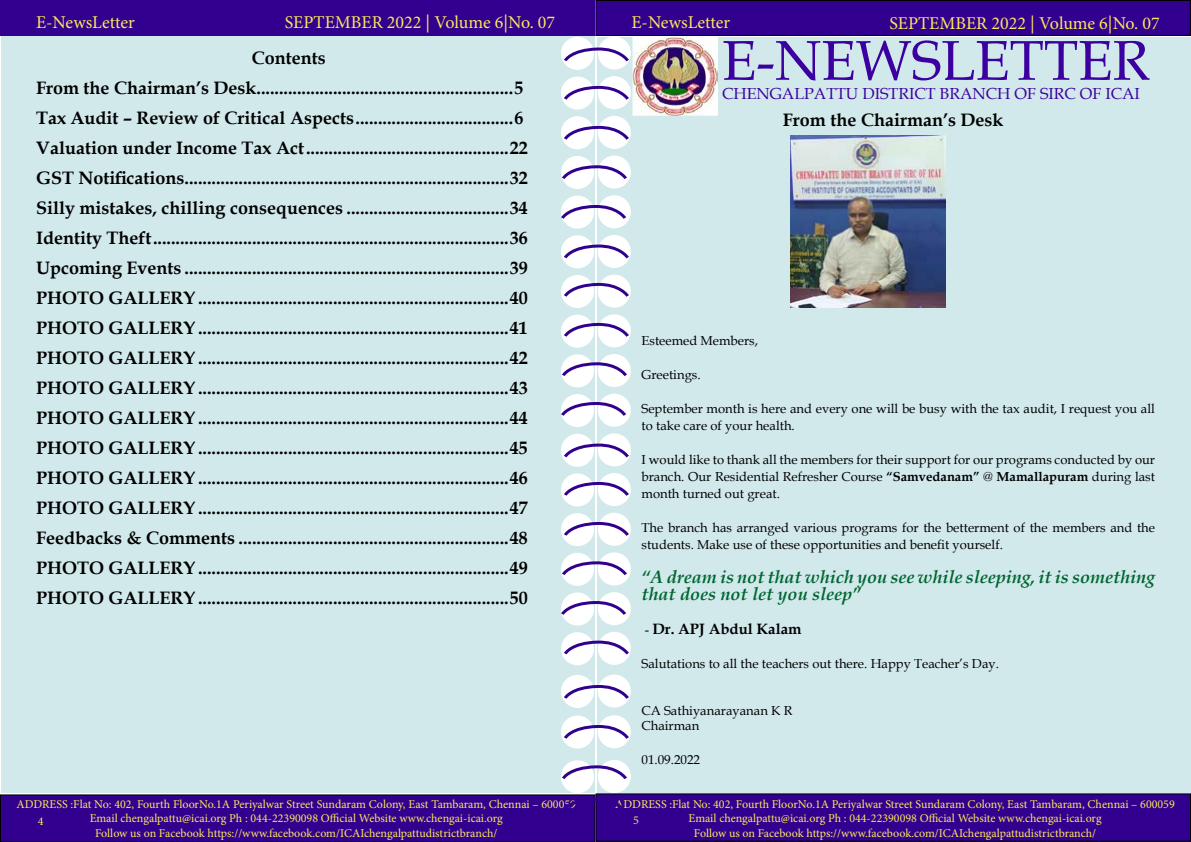
<style>
.page{position:relative;width:1191px;height:842px;background:#fff}
.page>*{position:absolute;margin:0;border:0;box-sizing:border-box;transform-origin:0 0}
.t1{font:56px "Book Antiqua";color:#3c00a1}
.t2{font:700 18px/30px "Book Antiqua";color:#000}
.t3{font:18px "Minion Pro";color:#fce85d}
.t4{font:italic 700 18px/17px "Book Antiqua";color:#006631}
.t5{font:16px "Book Antiqua";color:#3c00a1}
.t6{font:700 15px "Book Antiqua";color:#000}
.t7{font:13px/17px "Book Antiqua";color:#000}
.t8{font:12px/14.4px "Minion Pro";color:#fce85d;text-align:center}
.s1{font-weight:700}
.s2{font-weight:400;font-size:13px}
</style>
<div class="page">
<div style="left:1px;top:36px;width:593px;height:757px;background:#d2e9ec"></div>
<div style="left:597px;top:37px;width:593px;height:757px;background:#d2e9ec"></div>
<div style="left:0;top:0;width:595px;height:36px;background:#32008f"></div>
<div style="left:596px;top:0;width:594px;height:36px;background:#32008f"></div>
<div style="left:595px;top:0;width:595px;height:36px;border:1px solid #000"></div>
<div style="left:596px;top:794px;width:594px;height:47px;background:#32008f"></div>
<div style="left:595px;top:793px;width:596px;height:49px;border:1px solid #000"></div>
<div style="left:598px;top:36px;width:33px;height:34px;background:#fff;border-radius:50%"></div>
<div style="left:561px;top:37px;width:33px;height:33px;background:#fff;border-radius:50%"></div>
<div style="left:598px;top:76px;width:33px;height:33px;background:#fff;border-radius:50%"></div>
<div style="left:561px;top:77px;width:33px;height:33px;background:#fff;border-radius:50%"></div>
<div style="left:598px;top:116px;width:33px;height:33px;background:#fff;border-radius:50%"></div>
<div style="left:561px;top:116px;width:33px;height:33px;background:#fff;border-radius:50%"></div>
<div style="left:598px;top:156px;width:33px;height:33px;background:#fff;border-radius:50%"></div>
<div style="left:561px;top:156px;width:33px;height:33px;background:#fff;border-radius:50%"></div>
<div style="left:598px;top:195px;width:33px;height:33px;background:#fff;border-radius:50%"></div>
<div style="left:561px;top:196px;width:33px;height:33px;background:#fff;border-radius:50%"></div>
<div style="left:598px;top:235px;width:33px;height:33px;background:#fff;border-radius:50%"></div>
<div style="left:561px;top:235px;width:33px;height:33px;background:#fff;border-radius:50%"></div>
<div style="left:598px;top:275px;width:33px;height:33px;background:#fff;border-radius:50%"></div>
<div style="left:561px;top:275px;width:33px;height:33px;background:#fff;border-radius:50%"></div>
<div style="left:598px;top:314px;width:33px;height:33px;background:#fff;border-radius:50%"></div>
<div style="left:561px;top:315px;width:33px;height:33px;background:#fff;border-radius:50%"></div>
<div style="left:598px;top:354px;width:33px;height:33px;background:#fff;border-radius:50%"></div>
<div style="left:561px;top:354px;width:33px;height:33px;background:#fff;border-radius:50%"></div>
<div style="left:598px;top:394px;width:33px;height:33px;background:#fff;border-radius:50%"></div>
<div style="left:561px;top:394px;width:33px;height:33px;background:#fff;border-radius:50%"></div>
<div style="left:598px;top:433px;width:33px;height:33px;background:#fff;border-radius:50%"></div>
<div style="left:561px;top:434px;width:33px;height:33px;background:#fff;border-radius:50%"></div>
<div style="left:598px;top:473px;width:33px;height:33px;background:#fff;border-radius:50%"></div>
<div style="left:561px;top:473px;width:33px;height:33px;background:#fff;border-radius:50%"></div>
<div style="left:598px;top:513px;width:33px;height:33px;background:#fff;border-radius:50%"></div>
<div style="left:561px;top:513px;width:33px;height:33px;background:#fff;border-radius:50%"></div>
<div style="left:598px;top:552px;width:33px;height:33px;background:#fff;border-radius:50%"></div>
<div style="left:561px;top:553px;width:33px;height:33px;background:#fff;border-radius:50%"></div>
<div style="left:598px;top:592px;width:33px;height:33px;background:#fff;border-radius:50%"></div>
<div style="left:561px;top:592px;width:33px;height:33px;background:#fff;border-radius:50%"></div>
<div style="left:598px;top:632px;width:33px;height:33px;background:#fff;border-radius:50%"></div>
<div style="left:561px;top:632px;width:33px;height:33px;background:#fff;border-radius:50%"></div>
<div style="left:598px;top:674px;width:33px;height:33px;background:#fff;border-radius:50%"></div>
<div style="left:561px;top:675px;width:33px;height:33px;background:#fff;border-radius:50%"></div>
<div style="left:598px;top:715px;width:33px;height:33px;background:#fff;border-radius:50%"></div>
<div style="left:561px;top:715px;width:33px;height:34px;background:#fff;border-radius:50%"></div>
<div style="left:598px;top:760px;width:33px;height:33px;background:#fff;border-radius:50%"></div>
<div style="left:561px;top:760px;width:33px;height:33px;background:#fff;border-radius:50%"></div>
<svg style="left:562px;top:45px;width:68px;height:19px"></svg>
<svg style="left:562px;top:441px;width:68px;height:19px"></svg>
<svg style="left:562px;top:242px;width:68px;height:19px"></svg>
<svg style="left:562px;top:638px;width:68px;height:19px"></svg>
<svg style="left:562px;top:84px;width:68px;height:18px"></svg>
<svg style="left:562px;top:480px;width:68px;height:18px"></svg>
<svg style="left:562px;top:281px;width:68px;height:18px"></svg>
<svg style="left:562px;top:683px;width:68px;height:18px"></svg>
<svg style="left:562px;top:124px;width:68px;height:18px"></svg>
<svg style="left:562px;top:520px;width:68px;height:18px"></svg>
<svg style="left:562px;top:321px;width:68px;height:18px"></svg>
<svg style="left:562px;top:723px;width:68px;height:18px"></svg>
<svg style="left:561px;top:163px;width:68px;height:18px"></svg>
<svg style="left:561px;top:559px;width:68px;height:18px"></svg>
<svg style="left:561px;top:360px;width:68px;height:18px"></svg>
<svg style="left:561px;top:763px;width:67px;height:18px"></svg>
<svg style="left:561px;top:203px;width:65px;height:18px"></svg>
<svg style="left:561px;top:599px;width:65px;height:18px"></svg>
<svg style="left:561px;top:400px;width:67px;height:18px"></svg>
<div style="left:0;top:794px;width:628px;height:48px;background:#32008f"></div>
<img style="left:632px;top:37px;width:85px;height:78px">
<img style="left:791px;top:136px;width:154px;height:171px">
<p class="t3" style="left:36px;top:10px;width:100px">E-NewsLetter</p>
<p class="t3" style="left:285px;top:10px;width:272px">SEPTEMBER 2022 | Volume 6|No. 07</p>
<p class="t2" style="left:36px;top:43px;width:493px;text-indent:216px">Contents<br>From the Chairman’s Desk.........................................................5<br>Tax Audit – Review of Critical Aspects...................................6<br>Valuation under Income Tax Act.............................................22<br>GST Notifications........................................................................32<br>Silly mistakes, chilling consequences ....................................34<br>Identity Theft...............................................................................36<br>Upcoming Events ........................................................................39<br>PHOTO GALLERY.....................................................................40<br>PHOTO GALLERY.....................................................................41<br>PHOTO GALLERY.....................................................................42<br>PHOTO GALLERY.....................................................................43<br>PHOTO GALLERY.....................................................................44<br>PHOTO GALLERY.....................................................................45<br>PHOTO GALLERY.....................................................................46<br>PHOTO GALLERY.....................................................................47<br>Feedbacks &amp; Comments ............................................................48<br>PHOTO GALLERY.....................................................................49<br>PHOTO GALLERY.....................................................................50</p>
<p class="t8" style="left:16px;top:797px;width:561px">ADDRESS :Flat No: 402, Fourth FloorNo.1A Periyalwar Street Sundaram Colony, East Tambaram, Chennai – 600059<br>Email chengalpattu@icai.org Ph : 044-22390098 Official Website www.chengai-icai.org<br>Follow us on Facebook https://www.facebook.com/ICAIchengalpattudistrictbranch/</p>
<p class="t8" style="left:38px;top:814px;width:7px">4</p>
<p class="t3" style="left:631px;top:10px;width:100px">E-NewsLetter</p>
<p class="t3" style="left:889px;top:11px;width:272px">SEPTEMBER 2022 | Volume 6|No. 07</p>
<h1 class="t1" style="left:722px;top:22px;width:429px">E-NEWSLETTER</h1>
<p class="t5" style="left:722px;top:82px;width:419px">CHENGALPATTU DISTRICT BRANCH OF SIRC OF ICAI</p>
<p class="t2" style="left:783px;top:105px;width:222px">From the Chairman’s Desk</p>
<p class="t7" style="left:641px;top:332px;width:118px">Esteemed Members,</p>
<p class="t7" style="left:641px;top:366px;width:61px">Greetings.</p>
<p class="t7" style="left:641px;top:400px;width:515px">September month is here and every one will be busy with the tax audit, I request you all to take care of your health.</p>
<p class="t7" style="left:641px;top:451px;width:515px;text-align:justify">I would like to thank all the members for their support for our programs conducted by our branch. Our Residential Refresher Course <span class="s1">“Samvedanam”</span> @ <span class="s1">Mamallapuram</span> during last month turned out great.</p>
<p class="t7" style="left:641px;top:519px;width:515px">The branch has arranged various programs for the betterment of the members and the students. Make use of these opportunities and benefit yourself.</p>
<p class="t4" style="left:641px;top:568px;width:515px">“A dream is not that which you see while sleeping, it is something that does not let you sleep”</p>
<p class="t6" style="left:645px;top:618px;width:158px"><span class="s2">-</span> Dr. APJ Abdul Kalam</p>
<p class="t7" style="left:641px;top:655px;width:359px">Salutations to all the teachers out there. Happy Teacher’s Day.</p>
<p class="t7" style="left:641px;top:702px;width:152px;line-height:15.6px">CA Sathiyanarayanan K R<br>Chairman</p>
<p class="t7" style="left:641px;top:751px;width:60px">01.09.2022</p>
<p class="t8" style="left:615px;top:797px;width:561px">ADDRESS :Flat No: 402, Fourth FloorNo.1A Periyalwar Street Sundaram Colony, East Tambaram, Chennai – 600059<br>Email chengalpattu@icai.org Ph : 044-22390098 Official Website www.chengai-icai.org<br>Follow us on Facebook https://www.facebook.com/ICAIchengalpattudistrictbranch/</p>
<p class="t8" style="left:633px;top:813px;width:7px">5</p>
</div>
